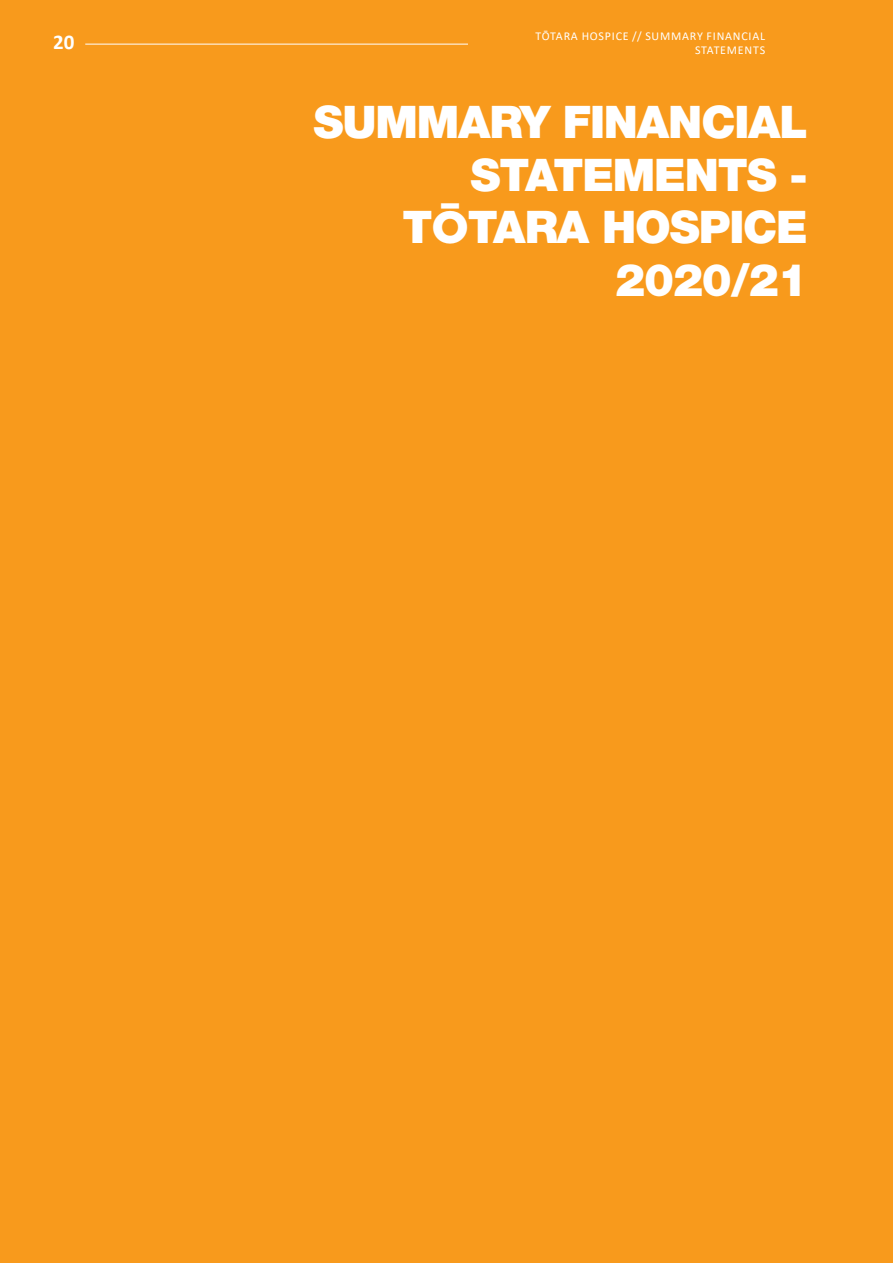
<style>
.page{position:relative;width:893px;height:1263px;background:#f89a1c}
.page>*{position:absolute;margin:0;border:0;box-sizing:border-box;transform-origin:0 0}
.Headings{font:900 45px/52.5px "Helvetica Neue LT Std";letter-spacing:-.025em;color:#fff;text-align:right}
.Folios{font:700 21px "Calibri";color:#fff}
.t1{font:12px "Calibri";letter-spacing:.065em;color:#fff}
.s1{font-family:"Gotham"}
</style>
<div class="page">
<hr style="left:85px;top:44px;width:383px;height:1px;background:#fff">
<p class="Folios" style="left:53px;top:27px;width:23px">20</p>
<p class="t1" style="left:536px;top:27px;width:231px">TŌTARA HOSPICE // SUMMARY FINANCIAL</p>
<p class="t1" style="left:695px;top:42px;width:72px">STATEMENTS</p>
<p class="Headings" style="left:313px;top:96px;width:496px">SUMMARY FINANCIAL<br>STATEMENTS -<br>T<span class="s1">Ō</span>TARA HOSPICE<br>2020/21</p>
</div>
